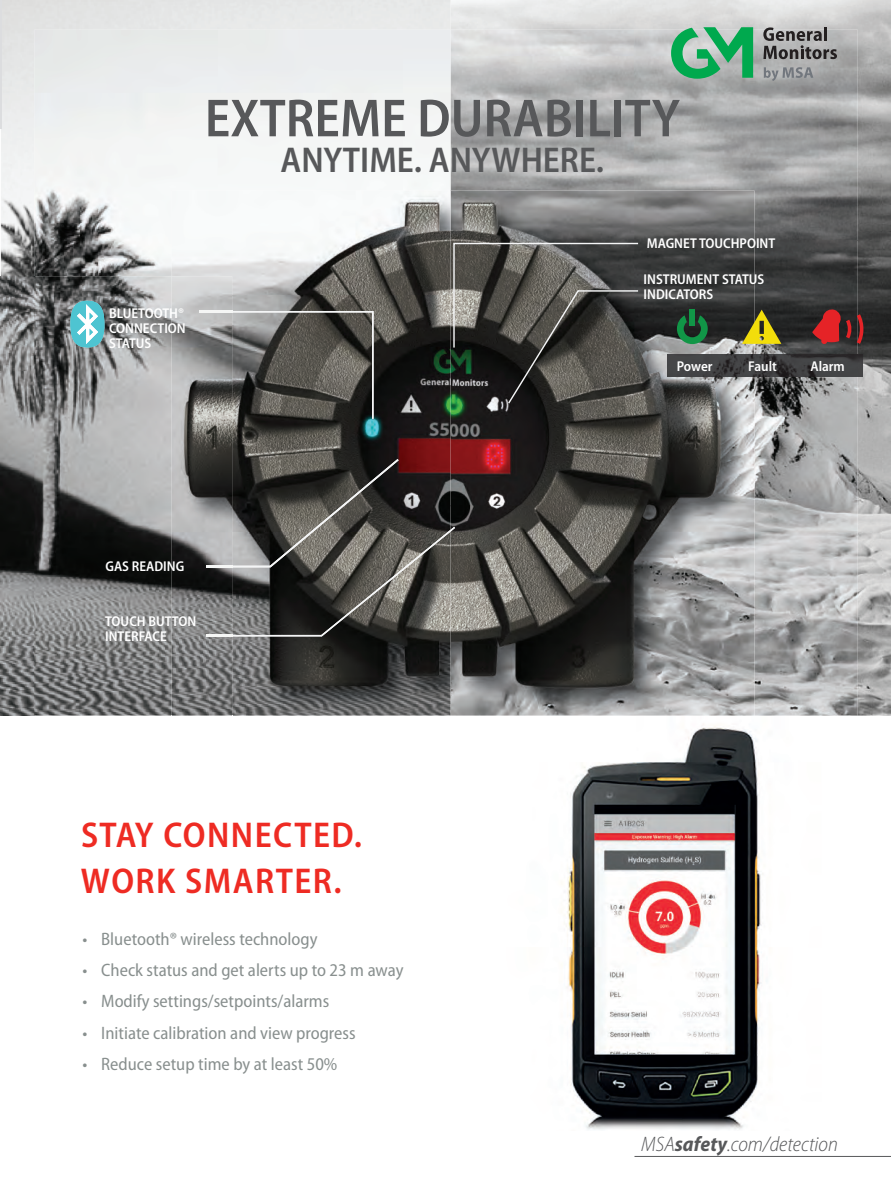
<style>
.page{position:relative;width:891px;height:1188px;background:#fff}
.page>*{position:absolute;margin:0;border:0;box-sizing:border-box;transform-origin:0 0}
.t1{font:600 semi-condensed 54px "Myriad Pro";color:#57585a}
.t2{font:600 semi-condensed 36px/46.8px "Myriad Pro";letter-spacing:.04em;color:#ee2b23}
.t3{font:600 semi-condensed 36px "Myriad Pro";color:#57585a}
.t4{font:italic 300 semi-condensed 21px "Myriad Pro";color:#57585a}
.t5{font:semi-condensed 18px "Myriad Pro";color:#888f8e}
.t6{font:600 semi-condensed 14.25px/15px "Myriad Pro";color:#fff}
.s1{font-weight:700}
</style>
<div class="page">
<img style="left:451px;top:0;width:440px;height:716px">
<img style="left:1px;top:0;width:450px;height:276px">
<img style="left:451px;top:30px;width:407px;height:210px">
<img style="left:755px;top:240px;width:103px;height:476px">
<img style="left:34px;top:30px;width:417px;height:246px">
<img style="left:451px;top:191px;width:304px;height:525px">
<img style="left:172px;top:191px;width:279px;height:104px">
<img style="left:232px;top:295px;width:219px;height:421px">
<svg style="left:232px;top:311px;width:142px;height:108px;background:#585753"></svg>
<svg style="left:453px;top:242px;width:187px;height:163px;background:#4a4945"></svg>
<svg style="left:742px;top:310px;width:39px;height:34px"></svg>
<svg style="left:812px;top:308px;width:53px;height:36px;background:#792628"></svg>
<svg style="left:677px;top:315px;width:31px;height:29px"></svg>
<div style="left:690px;top:309px;width:5px;height:16px;background:#119647"></div>
<hr style="left:0;top:0;width:2px;height:128px;background:#dcdddf">
<img style="left:668px;top:354px;width:195px;height:22px">
<img style="left:0;top:276px;width:1px;height:51px">
<img style="left:0;top:327px;width:1px;height:389px">
<img style="left:1px;top:276px;width:231px;height:440px">
<svg style="left:70px;top:301px;width:35px;height:47px"></svg>
<svg style="left:206px;top:459px;width:249px;height:177px;background:#4f4d4a"></svg>
<img style="left:199px;top:311px;width:33px;height:1px">
<hr style="left:634px;top:1156px;width:257px;height:1px;background:#57585a">
<svg style="left:671px;top:27px;width:82px;height:52px;background:#5eb587"></svg>
<svg style="left:764px;top:67px;width:49px;height:14px"></svg>
<svg style="left:763px;top:27px;width:74px;height:32px;background:#848384"></svg>
<img style="left:566px;top:724px;width:201px;height:406px">
<h1 class="t1" style="left:205px;top:98px;width:477px">EXTREME DURABILITY</h1>
<h2 class="t3" style="left:281px;top:147px;width:325px">ANYTIME. ANYWHERE.</h2>
<p class="t6" style="left:647px;top:237px;width:130px">MAGNET TOUCHPOINT</p>
<p class="t6" style="left:109px;top:307px;width:78px;text-align:justify">BLUETOOTH® CONNECTION STATUS</p>
<p class="t6" style="left:105px;top:560px;width:80px">GAS READING</p>
<p class="t6" style="left:105px;top:615px;width:93px">TOUCH BUTTON<br>INTERFACE</p>
<h2 class="t2" style="left:81px;top:814px;width:283px">STAY CONNECTED.<br>WORK SMARTER.</h2>
<p class="t5" style="left:82px;top:932px;width:237px">• Bluetooth® wireless technology</p>
<p class="t5" style="left:82px;top:964px;width:322px">• Check status and get alerts up to 23 m away</p>
<p class="t5" style="left:82px;top:995px;width:248px">• Modify settings/setpoints/alarms</p>
<p class="t5" style="left:82px;top:1026px;width:275px">• Initiate calibration and view progress</p>
<p class="t5" style="left:82px;top:1057px;width:256px">• Reduce setup time by at least 50%</p>
<p class="t6" style="left:644px;top:273px;width:122px">INSTRUMENT STATUS<br>INDICATORS</p>
<p class="t6" style="left:677px;top:360px;width:37px">Power</p>
<p class="t6" style="left:748px;top:360px;width:30px">Fault</p>
<p class="t6" style="left:810px;top:360px;width:36px">Alarm</p>
<p class="t4" style="left:641px;top:1136px;width:198px">MSA<span class="s1">safety</span>.com/detection</p>
</div>
